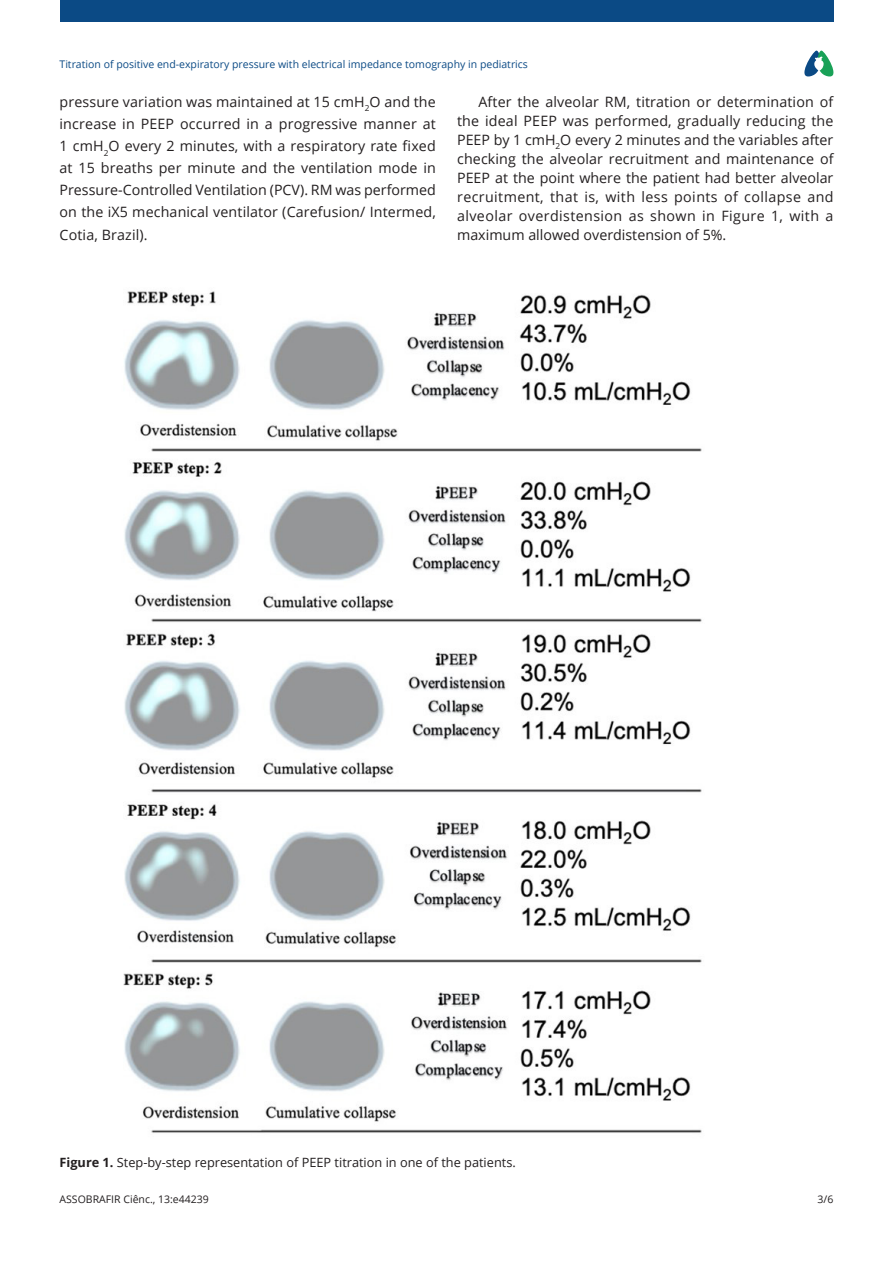
<style>
.page{position:relative;width:893px;height:1263px;background:#fff}
.page>*{position:absolute;margin:0;border:0;box-sizing:border-box;transform-origin:0 0}
.Paragraph{font:14.25px/19px "Open Sans";letter-spacing:.01em;color:#231f20;text-align:justify}
.FigureCaption{font:12.75px "Open Sans";color:#231f20}
.t1{font:10.5px "Open Sans";color:#0b4a85}
.t2{font:10.5px "Open Sans";color:#231f20}
.s1{font-weight:700}
</style>
<div class="page">
<div style="left:60px;top:0;width:773px;height:21px;background:#0b4a85"></div>
<svg style="left:804px;top:51px;width:29px;height:26px"></svg>
<img style="left:123px;top:291px;width:579px;height:842px">
<p class="t1" style="left:60px;top:57px;width:470px">Titration of positive end-expiratory pressure with electrical impedance tomography in pediatrics</p>
<p class="Paragraph" style="left:60px;top:90px;width:378px;line-height:22.2px">pressure variation was maintained at 15 cmH<sub>2</sub>O and the increase in PEEP occurred in a progressive manner at 1 cmH<sub>2</sub>O every 2 minutes, with a respiratory rate fixed at 15 breaths per minute and the ventilation mode in Pressure-Controlled Ventilation (PCV). RM was performed on the iX5 mechanical ventilator (Carefusion/ Intermed, Cotia, Brazil).</p>
<p class="Paragraph" style="left:457px;top:92px;width:378px;text-indent:21px">After the alveolar RM, titration or determination of the ideal PEEP was performed, gradually reducing the PEEP by 1 cmH<sub>2</sub>O every 2 minutes and the variables after checking the alveolar recruitment and maintenance of PEEP at the point where the patient had better alveolar recruitment, that is, with less points of collapse and alveolar overdistension as shown in Figure 1, with a maximum allowed overdistension of 5%.</p>
<p class="FigureCaption" style="left:60px;top:1154px;width:458px"><span class="s1">Figure 1.</span> Step-by-step representation of PEEP titration in one of the patients.</p>
<p class="t2" style="left:60px;top:1192px;width:151px">ASSOBRAFIR Ciênc., 13:e44239</p>
<p class="t2" style="left:818px;top:1192px;width:17px">3/6</p>
</div>
